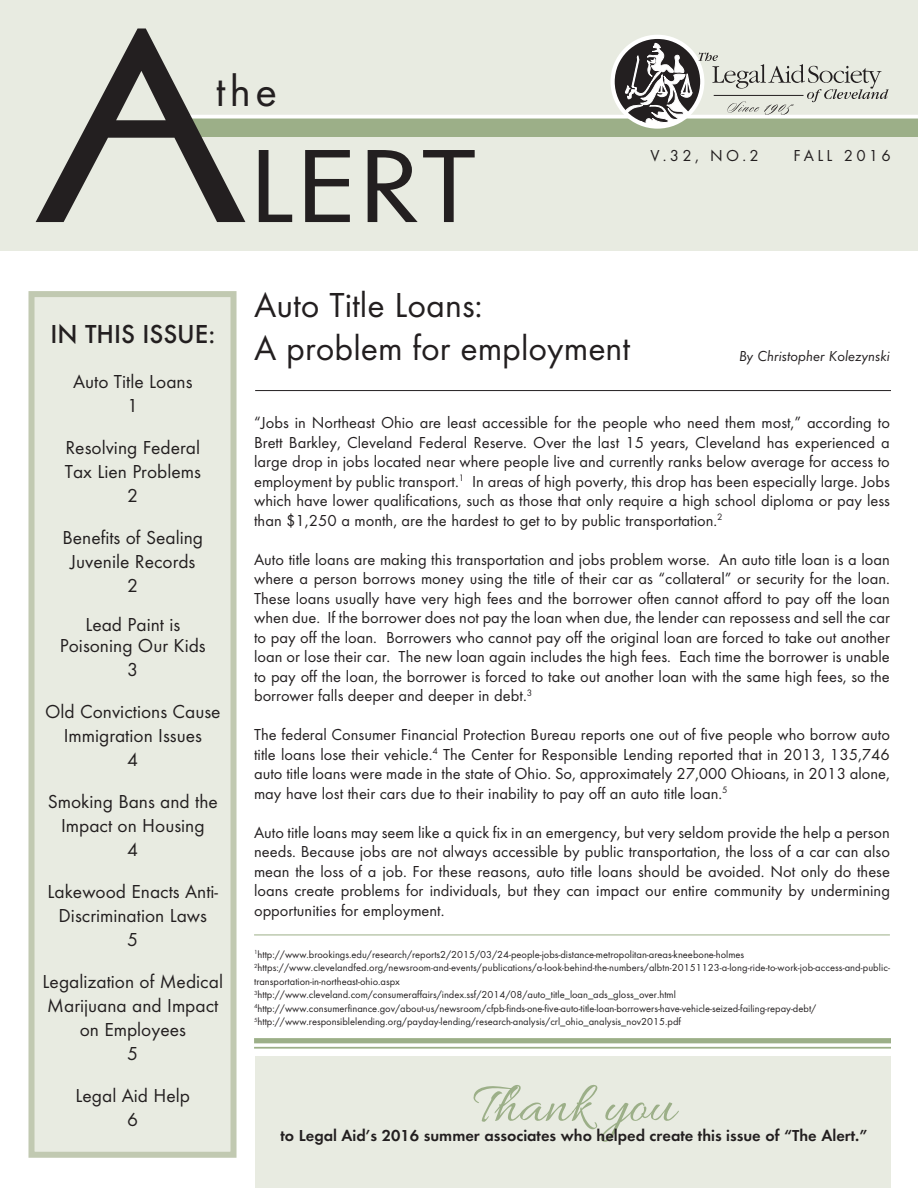
<style>
.page{position:relative;width:918px;height:1188px;background:#fff}
.page>*{position:absolute;margin:0;border:0;box-sizing:border-box;transform-origin:0 0}
.t1{font:58.5px "Allura";color:#9caf88}
.t2{font:45px "Futura T";color:#231f20}
.t3{font:36px/43.2px "Futura T";color:#231f20}
.t4{font:500 27px "Futura T";color:#231f20}
.t5{font:19.5px/24px "Futura T";color:#231f20;text-align:center}
.t6{font:16.5px/19.5px "Futura T";color:#231f20;text-align:justify}
.t7{font:600 16.5px "Futura T";color:#231f20}
.t8{font:16.5px "Futura T";letter-spacing:.2em;color:#231f20}
.t9{font:italic 15px "Futura T";color:#231f20}
.t10{font:10.5px/13.5px "Futura T";color:#231f20}
</style>
<div class="page">
<div style="left:255px;top:1056px;width:636px;height:132px;background:#e8ebe1"></div>
<div style="left:0;top:0;width:918px;height:251px;background:#e8ebe1"></div>
<div style="left:183px;top:117px;width:735px;height:20px;background:#9caf88"></div>
<div style="left:28px;top:291px;width:209px;height:867px;background:#e8ebe1;border:6px solid #c1c9b1"></div>
<svg style="left:475px;top:115px;width:443px;height:4px"></svg>
<svg style="left:613px;top:37px;width:89px;height:90px"></svg>
<div style="left:610px;top:35px;width:94px;height:94px;border:4px solid #fff;border-radius:50%"></div>
<svg style="left:698px;top:52px;width:191px;height:63px"></svg>
<hr style="left:714px;top:95px;width:90px;height:1px;background:#231f20">
<svg style="left:613px;top:43px;width:79px;height:84px;background:#848381"></svg>
<svg style="left:36px;top:28px;width:439px;height:194px"></svg>
<hr style="left:255px;top:390px;width:636px;height:1px;background:#231f20">
<hr style="left:254px;top:935px;width:636px;height:1px;background:#9caf88">
<div style="left:254px;top:1038px;width:637px;height:5px;background:#9caf88"></div>
<hr style="left:254px;top:1047px;width:637px;height:2px;background:#9caf88">
<h2 class="t2" style="left:216px;top:65px;width:63px">the</h2>
<p class="t6" style="left:650px;top:145px;width:110px">V.32, NO.2</p>
<p class="t8" style="left:793px;top:146px;width:99px">FALL 2016</p>
<h3 class="t4" style="left:50px;top:318px;width:166px">IN THIS ISSUE:</h3>
<p class="t5" style="left:73px;top:369px;width:121px">Auto Title Loans<br>1</p>
<p class="t5" style="left:65px;top:435px;width:138px">Resolving Federal<br>Tax Lien Problems<br>2</p>
<p class="t5" style="left:63px;top:525px;width:142px">Benefits of Sealing<br>Juvenile Records<br>2</p>
<p class="t5" style="left:60px;top:614px;width:147px;line-height:21px">Lead Paint is<br>Poisoning Our Kids</p>
<p class="t5" style="left:45px;top:649px;width:177px;line-height:42px">3<br>Old Convictions Cause</p>
<p class="t5" style="left:64px;top:724px;width:140px">Immigration Issues<br>4</p>
<p class="t5" style="left:48px;top:790px;width:172px">Smoking Bans and the<br>Impact on Housing<br>4</p>
<p class="t5" style="left:48px;top:880px;width:172px">Lakewood Enacts Anti-<br>Discrimination Laws<br>5</p>
<p class="t5" style="left:43px;top:970px;width:182px">Legalization of Medical<br>Marijuana and Impact on Employees<br>5</p>
<p class="t5" style="left:76px;top:1084px;width:116px">Legal Aid Help<br>6</p>
<h3 class="t3" style="left:254px;top:283px;width:378px">Auto Title Loans:<br>A problem for employment</h3>
<p class="t9" style="left:739px;top:347px;width:152px">By Christopher Kolezynski</p>
<p class="t6" style="left:254px;top:413px;width:637px">“Jobs in Northeast Ohio are least accessible for the people who need them most,” according to Brett Barkley, Cleveland Federal Reserve. Over the last 15 years, Cleveland has experienced a large drop in jobs located near where people live and currently ranks below average for access to employment by public transport.<sup>1</sup> In areas of high poverty, this drop has been especially large. Jobs which have lower qualifications, such as those that only require a high school diploma or pay less than $1,250 a month, are the hardest to get to by public transportation.<sup>2</sup></p>
<p class="t6" style="left:254px;top:550px;width:637px">Auto title loans are making this transportation and jobs problem worse. An auto title loan is a loan where a person borrows money using the title of their car as “collateral” or security for the loan.<br>These loans usually have very high fees and the borrower often cannot afford to pay off the loan when due. If the borrower does not pay the loan when due, the lender can repossess and sell the car to pay off the loan. Borrowers who cannot pay off the original loan are forced to take out another loan or lose their car. The new loan again includes the high fees. Each time the borrower is unable to pay off the loan, the borrower is forced to take out another loan with the same high fees, so the borrower falls deeper and deeper in debt.<sup>3</sup></p>
<p class="t6" style="left:254px;top:725px;width:637px">The federal Consumer Financial Protection Bureau reports one out of five people who borrow auto title loans lose their vehicle.<sup>4</sup> The Center for Responsible Lending reported that in 2013, 135,746 auto title loans were made in the state of Ohio. So, approximately 27,000 Ohioans, in 2013 alone, may have lost their cars due to their inability to pay off an auto title loan.<sup>5</sup></p>
<p class="t6" style="left:254px;top:823px;width:637px">Auto title loans may seem like a quick fix in an emergency, but very seldom provide the help a person needs. Because jobs are not always accessible by public transportation, the loss of a car can also mean the loss of a job. For these reasons, auto title loans should be avoided. Not only do these loans create problems for individuals, but they can impact our entire community by undermining opportunities for employment.</p>
<p class="t10" style="left:254px;top:948px;width:637px"><sup>1</sup>http://www.brookings.edu/research/reports2/2015/03/24-people-jobs-distance-metropolitan-areas-kneebone-holmes <sup>2</sup>https://www.clevelandfed.org/newsroom-and-events/publications/a-look-behind-the-numbers/albtn-20151123-a-long-ride-to-work-job-access-and-public&shy;transportation-in-northeast-ohio.aspx<br><sup>3</sup>http://www.cleveland.com/consumeraffairs/index.ssf/2014/08/auto_title_loan_ads_gloss_over.html <sup>4</sup>http://www.consumerfinance.gov/about-us/newsroom/cfpb-finds-one-five-auto-title-loan-borrowers-have-vehicle-seized-failing-repay-debt/ <sup>5</sup>http://www.responsiblelending.org/payday-lending/research-analysis/crl_ohio_analysis_nov2015.pdf</p>
<h1 class="t1" style="left:473px;top:1073px;width:204px">Thank you</h1>
<p class="t7" style="left:280px;top:1125px;width:589px">to Legal Aid’s 2016 summer associates who helped create this issue of “The Alert.”</p>
</div>
